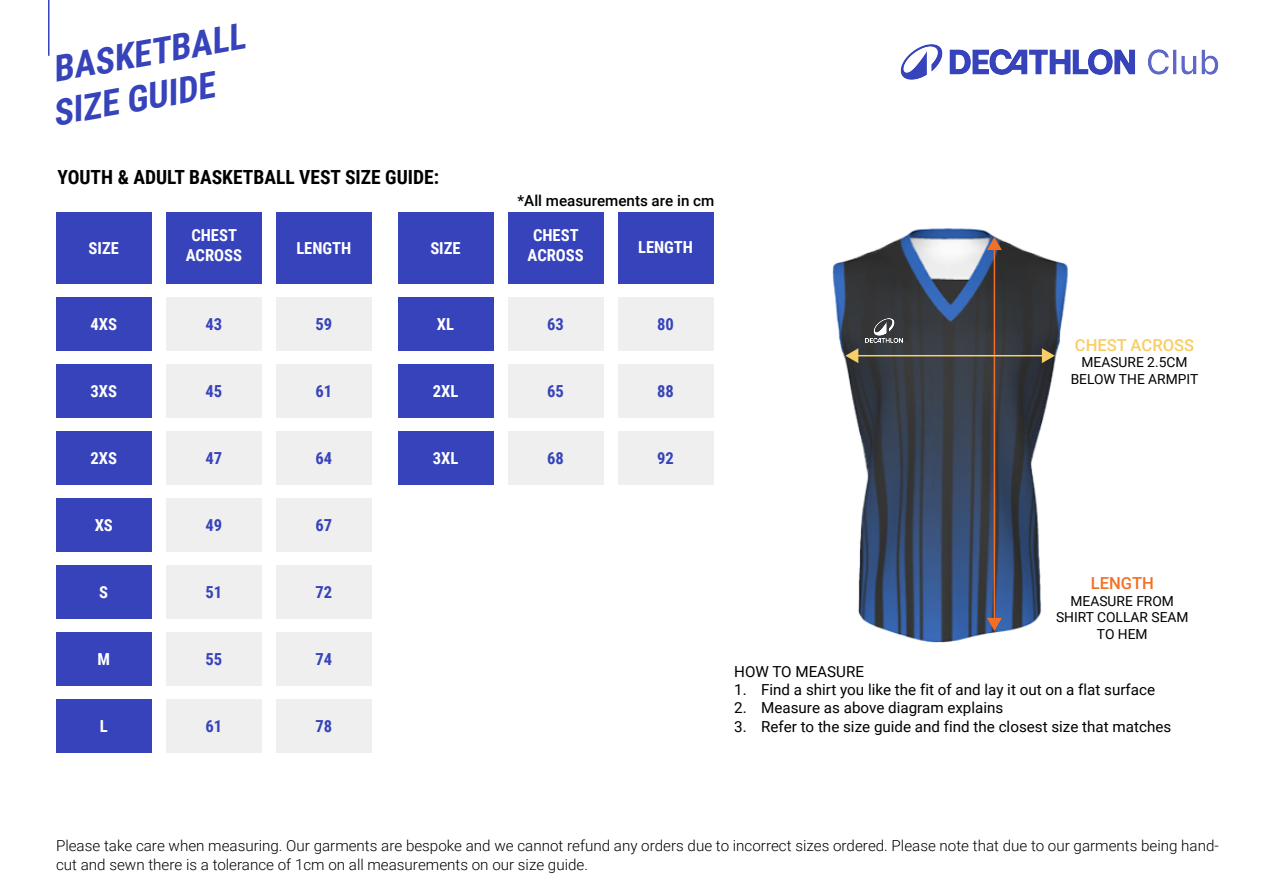
<style>
.page{position:relative;width:1263px;height:893px;background:#fff}
.page>*{position:absolute;margin:0;border:0;box-sizing:border-box;transform-origin:0 0}
.t1{font:italic 700 36px/43.2px "Roboto Condensed";color:#3643ba}
.t2{font:700 19.5px "Roboto Condensed";color:#000}
.t3{font:700 16.5px/19.8px "Roboto Condensed";color:#fff;text-align:center}
.t4{font:700 16.5px "Roboto Condensed";color:#3643ba}
.t5{font:500 16.5px "Roboto";color:#f8ce65}
.t6{font:500 16.5px "Roboto";color:#f36f23}
.t7{font:300 15.15px/18.1px "Roboto";color:#000}
.t8{font:15.15px "Roboto";color:#000}
.t9{font:500 15.15px "Roboto";color:#000}
.t10{font:13.8px/16.5px "Roboto";color:#000;text-align:center}
</style>
<div class="page">
<img style="left:671px;top:212px;width:397px;height:431px">
<hr style="left:994px;top:248px;width:1px;height:372px;background:#f36f23">
<svg style="left:987px;top:237px;width:15px;height:13px"></svg>
<svg style="left:987px;top:618px;width:15px;height:13px"></svg>
<hr style="left:856px;top:355px;width:188px;height:1px;background:#f8ce65">
<svg style="left:845px;top:348px;width:13px;height:15px"></svg>
<svg style="left:1042px;top:348px;width:13px;height:15px"></svg>
<hr style="left:48px;top:0;width:2px;height:56px;background:#3643ba">
<div style="left:56px;top:212px;width:96px;height:72px;background:#3643ba"></div>
<div style="left:56px;top:297px;width:96px;height:54px;background:#3643ba"></div>
<div style="left:56px;top:364px;width:96px;height:53px;background:#3643ba"></div>
<div style="left:56px;top:431px;width:96px;height:53px;background:#3643ba"></div>
<div style="left:56px;top:498px;width:96px;height:53px;background:#3643ba"></div>
<div style="left:56px;top:565px;width:96px;height:53px;background:#3643ba"></div>
<div style="left:56px;top:632px;width:96px;height:53px;background:#3643ba"></div>
<div style="left:56px;top:699px;width:96px;height:53px;background:#3643ba"></div>
<div style="left:166px;top:212px;width:96px;height:72px;background:#3643ba"></div>
<div style="left:276px;top:212px;width:96px;height:72px;background:#3643ba"></div>
<div style="left:166px;top:297px;width:96px;height:54px;background:#f0efef"></div>
<div style="left:166px;top:364px;width:96px;height:53px;background:#f0efef"></div>
<div style="left:166px;top:431px;width:96px;height:53px;background:#f0efef"></div>
<div style="left:166px;top:498px;width:96px;height:53px;background:#f0efef"></div>
<div style="left:166px;top:565px;width:96px;height:53px;background:#f0efef"></div>
<div style="left:166px;top:632px;width:96px;height:53px;background:#f0efef"></div>
<div style="left:166px;top:699px;width:96px;height:53px;background:#f0efef"></div>
<div style="left:276px;top:297px;width:96px;height:54px;background:#f0efef"></div>
<div style="left:276px;top:364px;width:96px;height:53px;background:#f0efef"></div>
<div style="left:276px;top:431px;width:96px;height:53px;background:#f0efef"></div>
<div style="left:276px;top:498px;width:96px;height:53px;background:#f0efef"></div>
<div style="left:276px;top:565px;width:96px;height:53px;background:#f0efef"></div>
<div style="left:276px;top:632px;width:96px;height:53px;background:#f0efef"></div>
<div style="left:276px;top:699px;width:96px;height:53px;background:#f0efef"></div>
<div style="left:398px;top:212px;width:95px;height:72px;background:#3643ba"></div>
<div style="left:398px;top:297px;width:95px;height:54px;background:#3643ba"></div>
<div style="left:398px;top:364px;width:95px;height:53px;background:#3643ba"></div>
<div style="left:398px;top:431px;width:95px;height:53px;background:#3643ba"></div>
<div style="left:508px;top:212px;width:95px;height:72px;background:#3643ba"></div>
<div style="left:618px;top:212px;width:95px;height:72px;background:#3643ba"></div>
<div style="left:508px;top:297px;width:95px;height:54px;background:#f0efef"></div>
<div style="left:508px;top:364px;width:95px;height:53px;background:#f0efef"></div>
<div style="left:508px;top:431px;width:95px;height:53px;background:#f0efef"></div>
<div style="left:618px;top:297px;width:95px;height:54px;background:#f0efef"></div>
<div style="left:618px;top:364px;width:95px;height:53px;background:#f0efef"></div>
<div style="left:618px;top:431px;width:95px;height:53px;background:#f0efef"></div>
<img style="left:900px;top:44px;width:319px;height:36px">
<img style="left:861px;top:319px;width:47px;height:23px">
<img style="left:865px;top:319px;width:37px;height:24px">
<h1 class="t1" style="left:41px;top:48px;width:204px;rotate:-10deg">BASKETBALL<br>SIZE GUIDE</h1>
<p class="t2" style="left:57px;top:163px;width:383px">YOUTH &amp; ADULT BASKETBALL VEST SIZE GUIDE:</p>
<p class="t9" style="left:517px;top:190px;width:198px">*All measurements are in cm</p>
<p class="t3" style="left:89px;top:237px;width:32px">SIZE</p>
<p class="t3" style="left:186px;top:225px;width:58px">CHEST<br>ACROSS</p>
<p class="t3" style="left:296px;top:237px;width:57px">LENGTH</p>
<p class="t3" style="left:430px;top:237px;width:32px">SIZE</p>
<p class="t3" style="left:527px;top:225px;width:58px">CHEST<br>ACROSS</p>
<p class="t3" style="left:638px;top:237px;width:57px">LENGTH</p>
<p class="t3" style="left:90px;top:313px;width:28px">4XS</p>
<p class="t4" style="left:206px;top:312px;width:18px">43</p>
<p class="t4" style="left:315px;top:312px;width:18px">59</p>
<p class="t3" style="left:437px;top:313px;width:19px">XL</p>
<p class="t4" style="left:547px;top:312px;width:18px">63</p>
<p class="t4" style="left:657px;top:312px;width:18px">80</p>
<p class="t3" style="left:91px;top:380px;width:28px">3XS</p>
<p class="t4" style="left:206px;top:379px;width:18px">45</p>
<p class="t4" style="left:315px;top:379px;width:18px">61</p>
<p class="t3" style="left:433px;top:380px;width:27px">2XL</p>
<p class="t4" style="left:547px;top:379px;width:18px">65</p>
<p class="t4" style="left:657px;top:379px;width:18px">88</p>
<p class="t5" style="left:1075px;top:333px;width:121px">CHEST ACROSS</p>
<p class="t10" style="left:1071px;top:353px;width:129px">MEASURE 2.5CM<br>BELOW THE ARMPIT</p>
<p class="t3" style="left:91px;top:447px;width:28px">2XS</p>
<p class="t4" style="left:206px;top:446px;width:18px">47</p>
<p class="t4" style="left:315px;top:446px;width:18px">64</p>
<p class="t3" style="left:433px;top:447px;width:27px">3XL</p>
<p class="t4" style="left:547px;top:446px;width:18px">68</p>
<p class="t4" style="left:657px;top:446px;width:18px">92</p>
<p class="t3" style="left:95px;top:514px;width:20px">XS</p>
<p class="t4" style="left:206px;top:513px;width:18px">49</p>
<p class="t4" style="left:315px;top:513px;width:18px">67</p>
<p class="t3" style="left:99px;top:581px;width:10px">S</p>
<p class="t4" style="left:206px;top:580px;width:18px">51</p>
<p class="t4" style="left:315px;top:580px;width:18px">72</p>
<p class="t6" style="left:1091px;top:572px;width:65px">LENGTH</p>
<p class="t10" style="left:1056px;top:592px;width:134px">MEASURE FROM<br>SHIRT COLLAR SEAM<br>TO HEM</p>
<p class="t3" style="left:98px;top:648px;width:14px">M</p>
<p class="t3" style="left:100px;top:715px;width:9px">L</p>
<p class="t4" style="left:206px;top:647px;width:18px">55</p>
<p class="t4" style="left:206px;top:714px;width:18px">61</p>
<p class="t4" style="left:315px;top:647px;width:18px">74</p>
<p class="t4" style="left:315px;top:714px;width:18px">78</p>
<p class="t8" style="left:734px;top:661px;width:131px">HOW TO MEASURE</p>
<p class="t8" style="left:734px;top:679px;width:422px">1. Find a shirt you like the fit of and lay it out on a flat surface</p>
<p class="t8" style="left:734px;top:697px;width:271px">2. Measure as above diagram explains</p>
<p class="t8" style="left:734px;top:716px;width:439px">3. Refer to the size guide and find the closest size that matches</p>
<p class="t7" style="left:56px;top:836px;width:1164px">Please take care when measuring. Our garments are bespoke and we cannot refund any orders due to incorrect sizes ordered. Please note that due to our garments being hand&shy;cut and sewn there is a tolerance of 1cm on all measurements on our size guide.</p>
</div>
